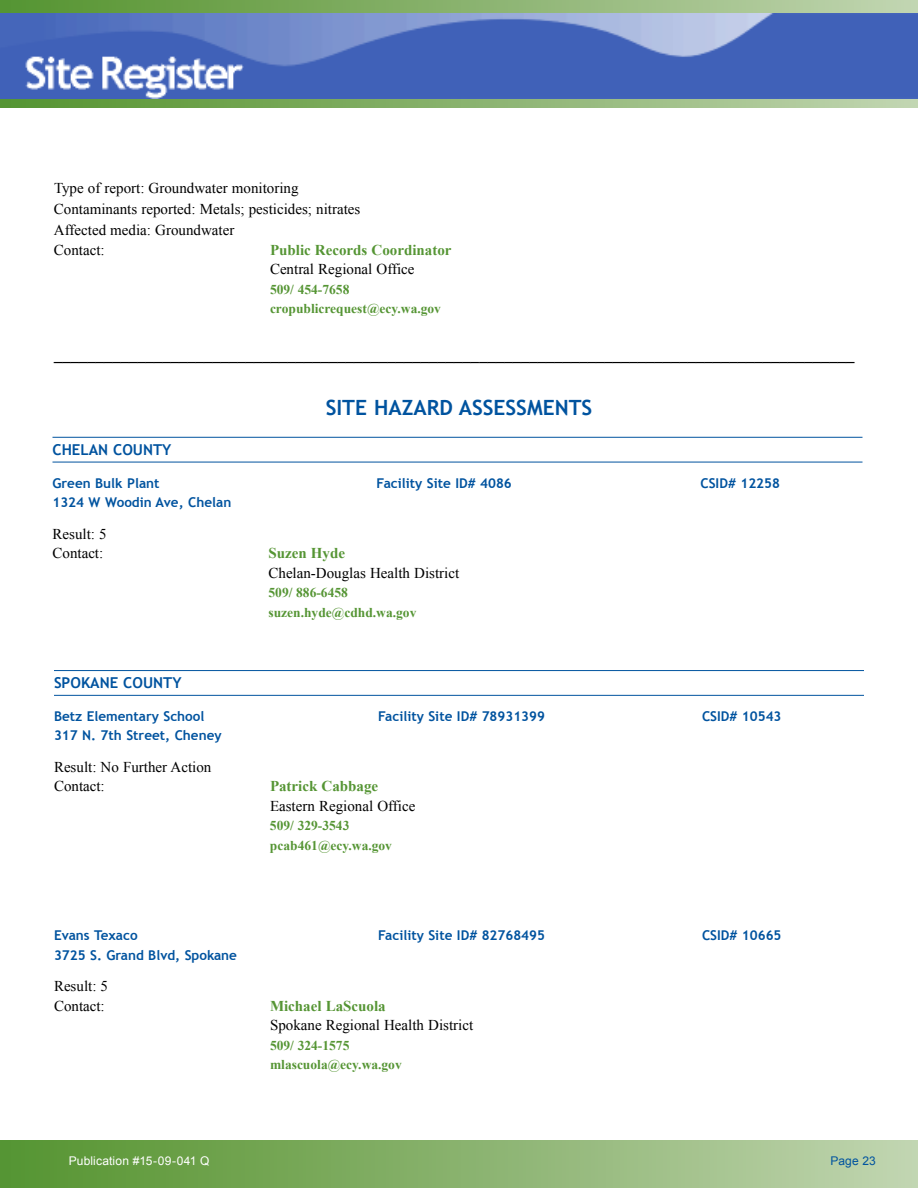
<style>
.page{position:relative;width:918px;height:1188px;background:#fff}
.page>*{position:absolute;margin:0;border:0;box-sizing:border-box;transform-origin:0 0}
.t1{font:700 21px "Trebuchet MS";color:#00539f}
.t2{font:15px/19.5px "Times New Roman";color:#000}
.t3{font:700 15px "Times New Roman";color:#559534}
.t4{font:700 15px "Trebuchet MS";color:#00539f}
.t5{font:700 13.5px "Trebuchet MS";color:#00539f}
.t6{font:700 13.5px/19.5px "Times New Roman";color:#559534}
.t7{font:12px "Arial";letter-spacing:.01em;color:#fff}
.t8{font:12px "Arial";letter-spacing:.01em;color:#00539f}
</style>
<div class="page">
<svg style="left:0;top:0;width:918px;height:13px;background:#89b36e"></svg>
<svg style="left:0;top:99px;width:918px;height:9px;background:#89b36e"></svg>
<img style="left:0;top:13px;width:918px;height:86px">
<hr style="left:53px;top:437px;width:810px;height:1px;background:#00539f">
<hr style="left:53px;top:462px;width:810px;height:1px;background:#00539f">
<hr style="left:54px;top:670px;width:810px;height:1px;background:#00539f">
<hr style="left:54px;top:695px;width:810px;height:1px;background:#00539f">
<div style="left:0;top:1141px;width:918px;height:47px;background:linear-gradient(to right,#54932e,#c0d4af)"></div>
<p class="t2" style="left:54px;top:178px;width:308px;line-height:21px">Type of report: Groundwater monitoring<br>Contaminants reported: Metals; pesticides; nitrates<br>Affected media: Groundwater</p>
<p class="t2" style="left:54px;top:240px;width:52px">Contact:</p>
<p class="t3" style="left:270px;top:240px;width:183px">Public Records Coordinator</p>
<p class="t2" style="left:270px;top:259px;width:146px">Central Regional Office</p>
<p class="t6" style="left:270px;top:279px;width:173px">509/ 454-7658 cropublicrequest@ecy.wa.gov</p>
<h1 class="t1" style="left:326px;top:394px;width:266px">Site Hazard Ass essments</h1>
<p class="t4" style="left:53px;top:440px;width:121px">Chelan County</p>
<p class="t5" style="left:53px;top:474px;width:109px">Green Bulk Plant</p>
<p class="t5" style="left:377px;top:474px;width:137px">Facility Site ID# 4086</p>
<p class="t5" style="left:701px;top:474px;width:81px">CSID# 12258</p>
<p class="t5" style="left:53px;top:494px;width:180px">1324 W Woodin Ave, Chelan</p>
<p class="t2" style="left:53px;top:524px;width:56px">Result: 5<br>Contact:</p>
<p class="t3" style="left:269px;top:543px;width:78px">Suzen Hyde</p>
<p class="t2" style="left:269px;top:563px;width:192px">Chelan-Douglas Health District</p>
<p class="t6" style="left:269px;top:582px;width:149px">509/ 886-6458 suzen.hyde@cdhd.wa.gov</p>
<p class="t4" style="left:54px;top:674px;width:129px">Spokane County</p>
<p class="t5" style="left:54px;top:708px;width:152px">Betz Elementary School</p>
<p class="t5" style="left:378px;top:708px;width:169px">Facility Site ID# 78931399</p>
<p class="t5" style="left:702px;top:708px;width:81px">CSID# 10543</p>
<p class="t5" style="left:54px;top:727px;width:169px">317 N. 7th Street, Cheney</p>
<p class="t2" style="left:54px;top:757px;width:159px">Result: No Further Action<br>Contact:</p>
<p class="t3" style="left:270px;top:776px;width:110px">Patrick Cabbage</p>
<p class="t2" style="left:270px;top:796px;width:147px">Eastern Regional Office</p>
<p class="t6" style="left:270px;top:816px;width:124px">509/ 329-3543 pcab461@ecy.wa.gov</p>
<p class="t5" style="left:54px;top:927px;width:85px">Evans Texaco</p>
<p class="t5" style="left:378px;top:927px;width:169px">Facility Site ID# 82768495</p>
<p class="t5" style="left:702px;top:927px;width:81px">CSID# 10665</p>
<p class="t5" style="left:54px;top:947px;width:185px">3725 S. Grand Blvd, Spokane</p>
<p class="t2" style="left:54px;top:976px;width:56px">Result: 5<br>Contact:</p>
<p class="t3" style="left:270px;top:995px;width:117px">Michael LaScuola</p>
<p class="t2" style="left:270px;top:1015px;width:205px">Spokane Regional Health District</p>
<p class="t6" style="left:270px;top:1035px;width:133px">509/ 324-1575 mlascuola@ecy.wa.gov</p>
<p class="t7" style="left:69px;top:1153px;width:142px">Publication #15-09-041 Q</p>
<p class="t8" style="left:830px;top:1153px;width:47px">Page 23</p>
</div>
